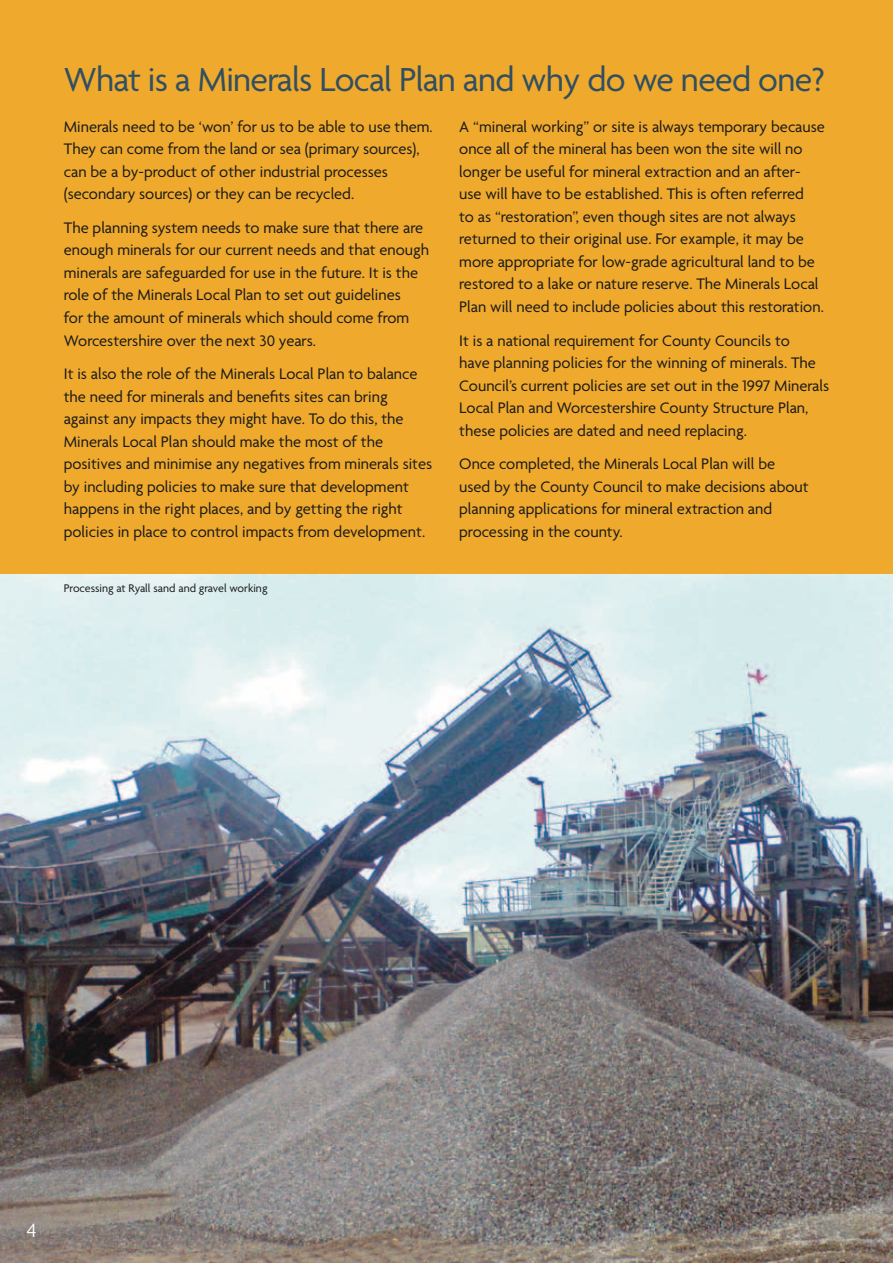
<style>
.page{position:relative;width:893px;height:1263px;background:#fff}
.page>*{position:absolute;margin:0;border:0;box-sizing:border-box;transform-origin:0 0}
.t1{font:36px "Agenda";letter-spacing:-.02em;color:#314f60}
.t2{font:300 21px "Agenda";color:#fff}
.t3{font:16.5px/22.5px "Agenda";color:#1a1a1a}
.t4{font:12px "Agenda";color:#1a1a1a}
</style>
<div class="page">
<div style="left:0;top:0;width:893px;height:574px;background:#efa92d"></div>
<img style="left:0;top:574px;width:893px;height:689px">
<h1 class="t1" style="left:64px;top:58px;width:763px">What is a Minerals Local Plan and why do we need one?</h1>
<p class="t3" style="left:64px;top:115px;width:370px">Minerals need to be ‘won’ for us to be able to use them.<br>They can come from the land or sea (primary sources), can be a by-product of other industrial processes (secondary sources) or they can be recycled.</p>
<p class="t3" style="left:64px;top:216px;width:367px">The planning system needs to make sure that there are enough minerals for our current needs and that enough minerals are safeguarded for use in the future. It is the role of the Minerals Local Plan to set out guidelines<br>for the amount of minerals which should come from Worcestershire over the next 30 years.</p>
<p class="t3" style="left:64px;top:362px;width:370px">It is also the role of the Minerals Local Plan to balance the need for minerals and benefits sites can bring against any impacts they might have. To do this, the Minerals Local Plan should make the most of the positives and minimise any negatives from minerals sites by including policies to make sure that development happens in the right places, and by getting the right policies in place to control impacts from development.</p>
<p class="t3" style="left:459px;top:115px;width:367px">A “mineral working” or site is always temporary because once all of the mineral has been won the site will no longer be useful for mineral extraction and an after&shy;use will have to be established. This is often referred<br>to as “restoration”, even though sites are not always returned to their original use. For example, it may be more appropriate for low-grade agricultural land to be restored to a lake or nature reserve. The Minerals Local Plan will need to include policies about this restoration.</p>
<p class="t3" style="left:459px;top:329px;width:371px">It is a national requirement for County Councils to<br>have planning policies for the winning of minerals. The Council’s current policies are set out in the 1997 Minerals Local Plan and Worcestershire County Structure Plan, these policies are dated and need replacing.</p>
<p class="t3" style="left:459px;top:452px;width:351px">Once completed, the Minerals Local Plan will be used by the County Council to make decisions about planning applications for mineral extraction and processing in the county.</p>
<p class="t4" style="left:64px;top:581px;width:205px">Processing at Ryall sand and gravel working</p>
<p class="t2" style="left:27px;top:1217px;width:11px">4</p>
</div>
